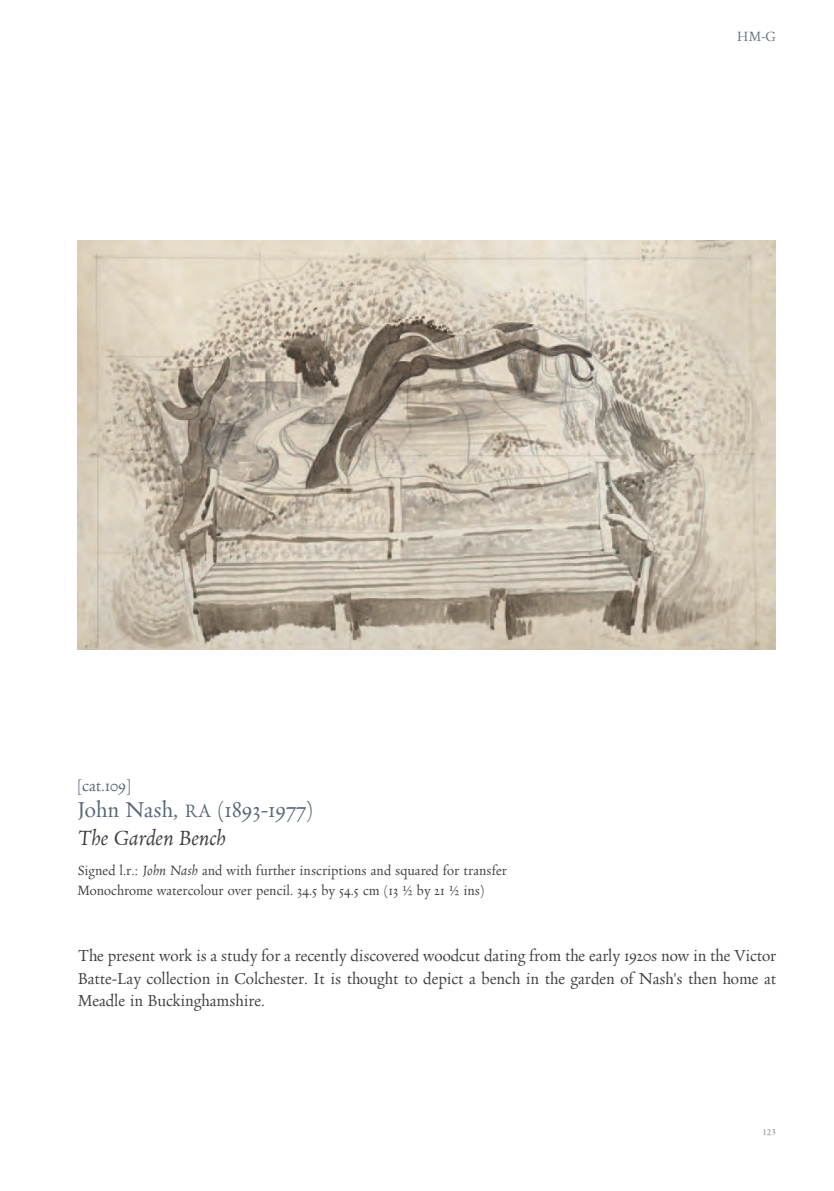
<style>
.page{position:relative;width:834px;height:1191px;background:#fff}
.page>*{position:absolute;margin:0;border:0;box-sizing:border-box;transform-origin:0 0}
.t1{font:21px "Neacademia Subhead";letter-spacing:.005em;color:#596678}
.t2{font:italic 20.12px "Neacademia Subhead";letter-spacing:-.005em;color:#3e3e3f}
.t3{font:15.58px/22.4px "Neacademia Subhead";color:#3e3e3f;text-align:justify}
.t4{font:15.58px "Neacademia Subhead";color:#596678}
.t5{font:13.12px "Neacademia Subhead";letter-spacing:.005em;color:#3e3e3f}
.t6{font:13.12px "Neacademia Subhead";color:#657183}
.t7{font:8.4px "Neacademia Subhead";color:#808285}
.s1{font-size:17.5px}
.s2{font-style:italic}
</style>
<div class="page">
<img style="left:77px;top:240px;width:698px;height:409px">
<p class="t6" style="left:736px;top:29px;width:41px">HM-G</p>
<p class="t4" style="left:77px;top:776px;width:56px">[cat.109]</p>
<p class="t1" style="left:77px;top:797px;width:238px">John Nash, <span class="s1">RA</span> (1893-1977)</p>
<p class="t2" style="left:77px;top:826px;width:150px">The Garden Bench</p>
<p class="t5" style="left:77px;top:863px;width:431px">Signed l.r.: <span class="s2">John Nash</span> and with further inscriptions and squared for transfer</p>
<p class="t5" style="left:77px;top:882px;width:409px">Monochrome watercolour over pencil. 34.5 by 54.5 cm (13 ½ by 21 ½ ins)</p>
<p class="t3" style="left:77px;top:946px;width:700px">The present work is a study for a recently discovered woodcut dating from the early 1920s now in the Victor Batte-Lay collection in Colchester. It is thought to depict a bench in the garden of Nash's then home at Meadle in Buckinghamshire.</p>
<p class="t7" style="left:762px;top:1127px;width:15px">123</p>
</div>
